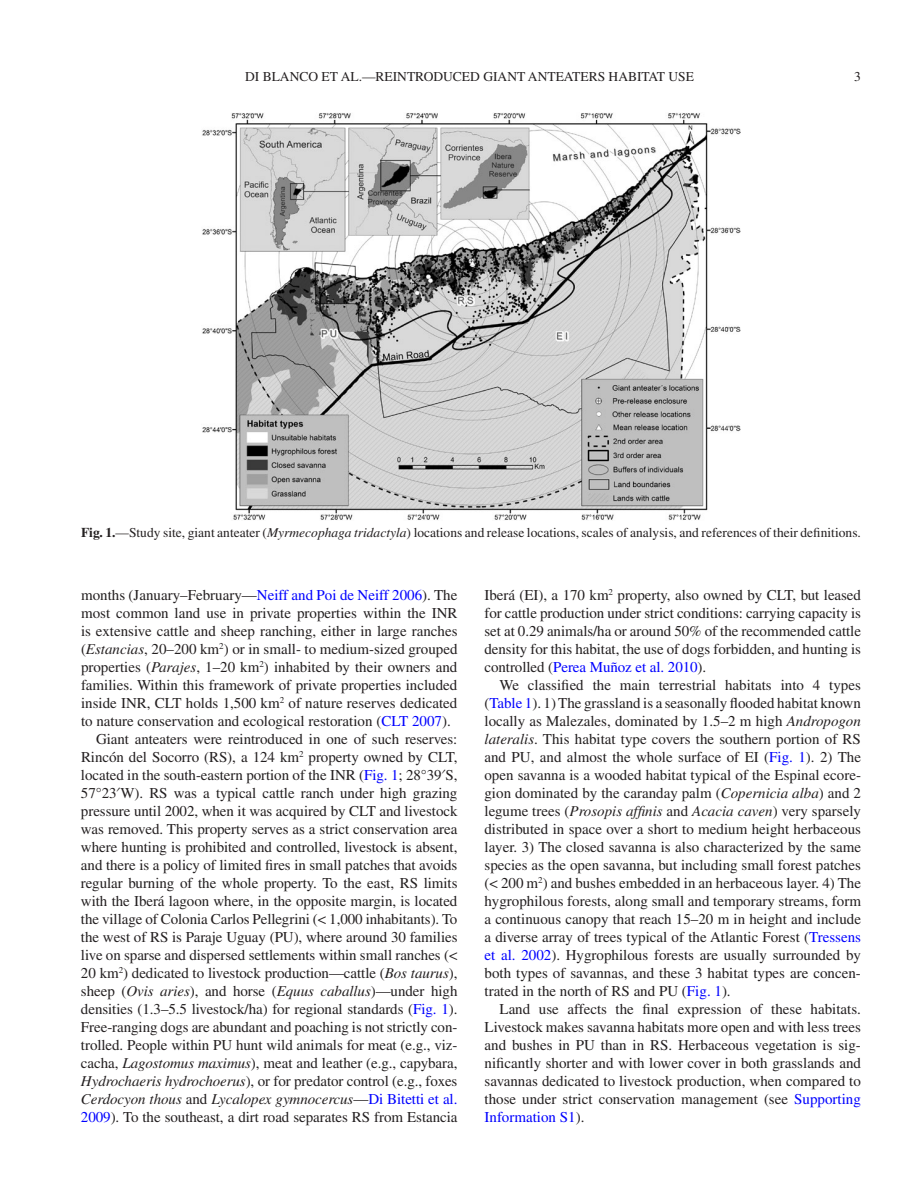
<style>
.page{position:relative;width:918px;height:1188px;background:#fff}
.page>*{position:absolute;margin:0;border:0;box-sizing:border-box;transform-origin:0 0}
.t1{font:15px/18px "Times";letter-spacing:-.005em;color:#231f20;text-align:justify}
.t2{font:italic 15px "Times";letter-spacing:-.005em;color:#231f20}
.t3{font:13.5px "Times";color:#231f20}
.s1{font-weight:700}
.s2{font-style:italic}
.s3{color:#00f}
.s4{font-family:"Gandhari Unicode"}
.s5{font-style:normal}
.s6{font-style:normal;color:#00f}
</style>
<div class="page">
<img style="left:202px;top:113px;width:539px;height:407px">
<p class="t3" style="left:245px;top:69px;width:450px">DI BLANCO ET AL.—REINTRODUCED GIANT ANTEATERS HABITAT USE</p>
<p class="t3" style="left:854px;top:69px;width:8px">3</p>
<p class="t3" style="left:81px;top:525px;width:781px"><span class="s1">Fig. 1.</span>—Study site, giant anteater (<span class="s2">Myrmecophaga tridactyla</span>) locations and release locations, scales of analysis, and references of their definitions.</p>
<p class="t1" style="left:81px;top:586px;width:378px">months (January–February—<span class="s3">Neiff and Poi de Neiff 2006</span>). The</p>
<p class="t1" style="left:81px;top:604px;width:378px">most common land use in private properties within the INR</p>
<p class="t1" style="left:81px;top:622px;width:378px">is extensive cattle and sheep ranching, either in large ranches</p>
<p class="t1" style="left:81px;top:640px;width:378px">(<span class="s2">Estancias</span>, 20–200 km<sup>2</sup>) or in small- to medium-sized grouped</p>
<p class="t1" style="left:81px;top:658px;width:378px">properties (<span class="s2">Parajes</span>, 1–20 km<sup>2</sup>) inhabited by their owners and</p>
<p class="t1" style="left:81px;top:676px;width:378px">families. Within this framework of private properties included</p>
<p class="t1" style="left:81px;top:694px;width:378px">inside INR, CLT holds 1,500 km<sup>2</sup> of nature reserves dedicated</p>
<p class="t1" style="left:81px;top:712px;width:371px">to nature conservation and ecological restoration (<span class="s3">CLT 2007</span>).</p>
<p class="t1" style="left:96px;top:730px;width:363px">Giant anteaters were reintroduced in one of such reserves:</p>
<p class="t1" style="left:81px;top:748px;width:378px">Rincón del Socorro (RS), a 124 km<sup>2</sup> property owned by CLT,</p>
<p class="t1" style="left:81px;top:766px;width:378px">located in the south-eastern portion of the INR (<span class="s3">Fig. 1</span>; 28°39<span class="s4">′</span>S,</p>
<p class="t1" style="left:81px;top:784px;width:378px">57°23<span class="s4">′</span>W). RS was a typical cattle ranch under high grazing</p>
<p class="t1" style="left:81px;top:802px;width:378px">pressure until 2002, when it was acquired by CLT and livestock</p>
<p class="t1" style="left:81px;top:820px;width:378px">was removed. This property serves as a strict conservation area</p>
<p class="t1" style="left:81px;top:838px;width:378px">where hunting is prohibited and controlled, livestock is absent,</p>
<p class="t1" style="left:81px;top:856px;width:378px">and there is a policy of limited fires in small patches that avoids</p>
<p class="t1" style="left:81px;top:874px;width:378px">regular burning of the whole property. To the east, RS limits</p>
<p class="t1" style="left:81px;top:892px;width:378px">with the Iberá lagoon where, in the opposite margin, is located</p>
<p class="t1" style="left:81px;top:910px;width:378px">the village of Colonia Carlos Pellegrini (&lt; 1,000 inhabitants). To</p>
<p class="t1" style="left:81px;top:928px;width:378px">the west of RS is Paraje Uguay (PU), where around 30 families</p>
<p class="t1" style="left:81px;top:946px;width:378px">live on sparse and dispersed settlements within small ranches (&lt;</p>
<p class="t1" style="left:81px;top:964px;width:378px">20 km<sup>2</sup>) dedicated to livestock production—cattle (<span class="s2">Bos taurus</span>),</p>
<p class="t1" style="left:81px;top:982px;width:378px">sheep (<span class="s2">Ovis aries</span>), and horse (<span class="s2">Equus caballus</span>)—under high</p>
<p class="t1" style="left:81px;top:1000px;width:378px">densities (1.3–5.5 livestock/ha) for regional standards (<span class="s3">Fig. 1</span>).</p>
<p class="t1" style="left:81px;top:1018px;width:378px">Free-ranging dogs are abundant and poaching is not strictly con-</p>
<p class="t1" style="left:81px;top:1036px;width:378px">trolled. People within PU hunt wild animals for meat (e.g., viz-</p>
<p class="t1" style="left:81px;top:1054px;width:378px">cacha, <span class="s2">Lagostomus maximus</span>), meat and leather (e.g., capybara,</p>
<p class="t1" style="left:81px;top:1072px;width:378px"><span class="s2">Hydrochaeris hydrochoerus</span>), or for predator control (e.g., foxes</p>
<p class="t2" style="left:81px;top:1091px;width:378px">Cerdocyon thous <span class="s5">and</span> Lycalopex gymnocercus<span class="s5">—</span><span class="s6">Di Bitetti et al.</span></p>
<p class="t1" style="left:81px;top:1108px;width:378px"><span class="s3">2009</span>). To the southeast, a dirt road separates RS from Estancia</p>
<p class="t1" style="left:484px;top:586px;width:378px">Iberá (EI), a 170 km<sup>2</sup> property, also owned by CLT, but leased for cattle production under strict conditions: carrying capacity is set at 0.29 animals/ha or around 50% of the recommended cattle density for this habitat, the use of dogs forbidden, and hunting is controlled (<span class="s3">Perea Muñoz et al. 2010</span>).</p>
<p class="t1" style="left:484px;top:676px;width:378px;text-indent:15px">We classified the main terrestrial habitats into 4 types (<span class="s3">Table 1</span>). 1)The grassland is a seasonally flooded habitat known locally as Malezales, dominated by 1.5–2 m high <span class="s2">Andropogon lateralis</span>. This habitat type covers the southern portion of RS and PU, and almost the whole surface of EI (<span class="s3">Fig. 1</span>). 2) The open savanna is a wooded habitat typical of the Espinal ecore&shy;gion dominated by the caranday palm (<span class="s2">Copernicia alba</span>) and 2 legume trees (<span class="s2">Prosopis affinis</span> and <span class="s2">Acacia caven</span>) very sparsely distributed in space over a short to medium height herbaceous layer. 3) The closed savanna is also characterized by the same species as the open savanna, but including small forest patches (&lt; 200 m<sup>2</sup>) and bushes embedded in an herbaceous layer. 4) The hygrophilous forests, along small and temporary streams, form a continuous canopy that reach 15–20 m in height and include a diverse array of trees typical of the Atlantic Forest (<span class="s3">Tressens et al. 2002</span>). Hygrophilous forests are usually surrounded by both types of savannas, and these 3 habitat types are concen&shy;trated in the north of RS and PU (<span class="s3">Fig. 1</span>).</p>
<p class="t1" style="left:485px;top:1000px;width:378px;text-indent:15px">Land use affects the final expression of these habitats.<br>Livestock makes savanna habitats more open and with less trees and bushes in PU than in RS. Herbaceous vegetation is sig&shy;nificantly shorter and with lower cover in both grasslands and savannas dedicated to livestock production, when compared to those under strict conservation management (see <span class="s3">Supporting Information S1</span>).</p>
</div>
